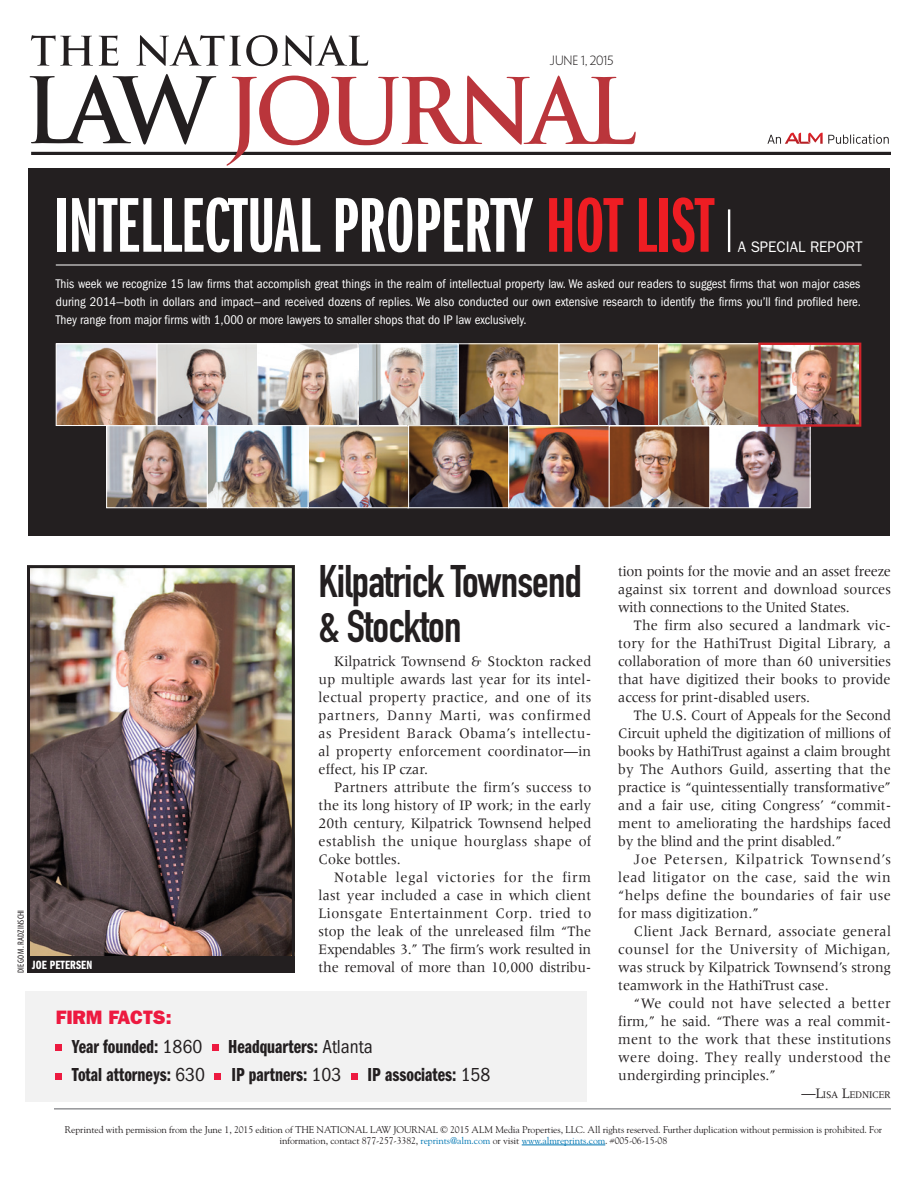
<style>
.page{position:relative;width:918px;height:1188px;background:#fff}
.page>*{position:absolute;margin:0;border:0;box-sizing:border-box;transform-origin:0 0}
.t1{font:80.4px "ITC Franklin Gothic Std Dm X Cp";color:#fff}
.t2{font:45px/45px "DIN Engschrift Std";letter-spacing:-.02em;color:#231f20}
.t3{font:19.5px "ITC Franklin Gothic Std Dm Cp";color:#231f20}
.t4{font:19.5px "ITC Franklin Gothic Std Hvy";color:#ed1a40}
.t5{font:15.3px "ITC Franklin Gothic Std";color:#fff}
.t6{font:15px/18px "Meridien LT Std";color:#231f20;text-align:justify;scale:.95 1}
.t7{font:condensed 13.05px/17.7px "ITC Franklin Gothic Std";color:#fff;text-align:justify}
.t8{font:12.3px "ITC Franklin Gothic Std Dm Cp";letter-spacing:.01em;color:#fff}
.t9{font:300 12px "Penumbra Flare Std";letter-spacing:-.01em;color:#231f20}
.t10{font:10.5px "Meridien LT Std";letter-spacing:-.03em;color:#231f20;scale:.95 1}
.t11{font:9.75px/11.2px "Goudy Std";letter-spacing:-.01em;color:#231f20;text-align:center}
.t12{font:condensed 9px "Myriad Pro";letter-spacing:.02em;color:#231f20}
.s1{color:#ee1d23}
.s2{font-family:"ITC Franklin Gothic Std";font-stretch:condensed}
.s3{font-size:15px}
.s4{color:#0077b3}
</style>
<div class="page">
<hr style="left:31px;top:152px;width:860px;height:3px;background:#231f20">
<svg style="left:227px;top:76px;width:409px;height:90px"></svg>
<svg style="left:31px;top:35px;width:337px;height:31px"></svg>
<svg style="left:30px;top:74px;width:186px;height:71px"></svg>
<svg style="left:767px;top:133px;width:122px;height:11px"></svg>
<hr style="left:522px;top:1145px;width:83px;height:1px;background:#0077b3">
<hr style="left:54px;top:1108px;width:837px;height:2px;background:#939598">
<div style="left:28px;top:168px;width:862px;height:368px;background:#231f20"></div>
<hr style="left:728px;top:209px;width:2px;height:43px;background:#fff">
<hr style="left:56px;top:265px;width:806px;height:1px;background:#fff">
<img style="left:510px;top:427px;width:98px;height:79px">
<div style="left:508px;top:425px;width:102px;height:83px;border:1px solid #fff"></div>
<img style="left:711px;top:427px;width:97px;height:79px">
<div style="left:709px;top:425px;width:101px;height:83px;border:1px solid #fff"></div>
<img style="left:159px;top:345px;width:97px;height:79px">
<div style="left:157px;top:343px;width:101px;height:83px;border:1px solid #fff"></div>
<img style="left:460px;top:345px;width:97px;height:79px">
<div style="left:458px;top:343px;width:101px;height:83px;border:1px solid #fff"></div>
<img style="left:58px;top:345px;width:97px;height:79px">
<div style="left:56px;top:343px;width:101px;height:83px;border:1px solid #fff"></div>
<img style="left:359px;top:345px;width:97px;height:79px">
<div style="left:357px;top:343px;width:101px;height:83px;border:1px solid #fff"></div>
<img style="left:259px;top:345px;width:97px;height:79px">
<div style="left:257px;top:343px;width:101px;height:83px;border:1px solid #fff"></div>
<img style="left:561px;top:345px;width:97px;height:79px">
<div style="left:559px;top:343px;width:101px;height:83px;border:1px solid #fff"></div>
<img style="left:108px;top:427px;width:98px;height:79px">
<div style="left:106px;top:425px;width:102px;height:83px;border:1px solid #fff"></div>
<img style="left:410px;top:427px;width:97px;height:79px">
<div style="left:408px;top:425px;width:101px;height:83px;border:1px solid #fff"></div>
<img style="left:310px;top:428px;width:97px;height:78px">
<div style="left:308px;top:426px;width:101px;height:82px;border:1px solid #fff"></div>
<img style="left:611px;top:428px;width:97px;height:78px">
<div style="left:609px;top:426px;width:101px;height:82px;border:1px solid #fff"></div>
<img style="left:31px;top:569px;width:260px;height:387px">
<div style="left:27px;top:565px;width:268px;height:400px;border:3px solid #231f20"></div>
<div style="left:27px;top:956px;width:268px;height:17px;background:#231f20"></div>
<div style="left:25px;top:991px;width:561px;height:111px;background:#f2f2f2"></div>
<svg style="left:56px;top:1045px;width:6px;height:6px"></svg>
<svg style="left:212px;top:1045px;width:6px;height:6px"></svg>
<div style="left:56px;top:1073px;width:6px;height:7px;background:#ed1a40"></div>
<div style="left:215px;top:1073px;width:6px;height:7px;background:#ed1a40"></div>
<div style="left:351px;top:1073px;width:6px;height:7px;background:#ed1a40"></div>
<img style="left:209px;top:427px;width:97px;height:79px">
<div style="left:207px;top:425px;width:101px;height:83px;border:1px solid #fff"></div>
<img style="left:660px;top:345px;width:98px;height:79px">
<div style="left:658px;top:343px;width:102px;height:83px;border:1px solid #fff"></div>
<img style="left:761px;top:346px;width:97px;height:78px">
<div style="left:758px;top:343px;width:103px;height:84px;border:2px solid #d1232a"></div>
<p class="t9" style="left:550px;top:53px;width:65px">JUNE 1, 2015</p>
<h1 class="t1" style="left:54px;top:182px;width:662px">INTELLECTUAL PROPERTY <span class="s1">HOT LIST</span></h1>
<p class="t5" style="left:738px;top:238px;width:126px">A SPECIAL REPORT</p>
<p class="t7" style="left:56px;top:275px;width:807px">This week we recognize 15 law firms that accomplish great things in the realm of intellectual property law. We asked our readers to suggest firms that won major cases during 2014—both in dollars and impact—and received dozens of replies. We also conducted our own extensive research to identify the firms you’ll find profiled here.<br>They range from major firms with 1,000 or more lawyers to smaller shops that do IP law exclusively.</p>
<p class="t12" style="left:16px;top:973px;width:65px;rotate:-90deg">diego m. radzinschi</p>
<p class="t8" style="left:32px;top:958px;width:62px">Joe Petersen</p>
<h2 class="t2" style="left:319px;top:559px;width:265px">Kilpatrick Townsend &amp; Stockton</h2>
<p class="t6" style="left:319px;top:652px;width:289px;text-indent:16px">Kilpatrick Townsend &amp; Stockton racked up multiple awards last year for its intel&shy;lectual property practice, and one of its partners, Danny Marti, was confirmed as President Barack Obama’s intellectu&shy;al property enforcement coordinator—in effect, his IP czar.</p>
<p class="t6" style="left:319px;top:778px;width:289px;text-indent:16px">Partners attribute the firm’s success to the its long history of IP work; in the early 20th century, Kilpatrick Townsend helped establish the unique hourglass shape of Coke bottles.</p>
<p class="t6" style="left:319px;top:868px;width:289px;text-indent:16px">Notable legal victories for the firm last year included a case in which client Lionsgate Entertainment Corp. tried to stop the leak of the unreleased film “The Expendables 3.” The firm’s work resulted in the removal of more than 10,000 distribu-</p>
<h3 class="t4" style="left:56px;top:1006px;width:117px">FIRM FACTS:</h3>
<h3 class="t3" style="left:72px;top:1035px;width:132px">Year founded: <span class="s2">1860</span></h3>
<h3 class="t3" style="left:228px;top:1035px;width:146px">Headquarters: <span class="s2">Atlanta</span></h3>
<h3 class="t3" style="left:72px;top:1064px;width:135px">Total attorneys: <span class="s2">630</span></h3>
<h3 class="t3" style="left:231px;top:1064px;width:112px">IP partners: <span class="s2">103</span></h3>
<h3 class="t3" style="left:368px;top:1064px;width:124px">IP associates: <span class="s2">158</span></h3>
<p class="t6" style="left:618px;top:562px;width:289px">tion points for the movie and an asset freeze against six torrent and download sources with connections to the United States.</p>
<p class="t6" style="left:618px;top:616px;width:289px;text-indent:16px">The firm also secured a landmark vic&shy;tory for the HathiTrust Digital Library, a collaboration of more than 60 universities that have digitized their books to provide access for print-disabled users.</p>
<p class="t6" style="left:618px;top:706px;width:289px;text-indent:16px">The U.S. Court of Appeals for the Second Circuit upheld the digitization of millions of books by HathiTrust against a claim brought by The Authors Guild, asserting that the practice is “quintessentially transformative” and a fair use, citing Congress’ “commit&shy;ment to ameliorating the hardships faced by the blind and the print disabled.”</p>
<p class="t6" style="left:618px;top:850px;width:289px;text-indent:16px">Joe Petersen, Kilpatrick Townsend’s lead litigator on the case, said the win “helps define the boundaries of fair use for mass digitization.”</p>
<p class="t6" style="left:618px;top:922px;width:289px;text-indent:16px">Client Jack Bernard, associate general counsel for the University of Michigan, was struck by Kilpatrick Townsend’s strong teamwork in the HathiTrust case.</p>
<p class="t6" style="left:618px;top:994px;width:289px;text-indent:16px">“We could not have selected a better firm,” he said. “There was a real commit&shy;ment to the work that these institutions were doing. They really understood the undergirding principles.”</p>
<p class="t10" style="left:801px;top:1089px;width:96px"><span class="s3">—L</span>ISA <span class="s3">L</span>EDNICER</p>
<p class="t11" style="left:65px;top:1124px;width:819px">Reprinted with permission from the June 1, 2015 edition of THE NATIONAL LAW JOURNAL © 2015 ALM Media Properties, LLC. All rights reserved. Further duplication without permission is prohibited. For information, contact 877-257-3382, <span class="s4">reprints@alm.com</span> or visit <span class="s4">www.almreprints.com</span>. #005-06-15-08</p>
</div>
